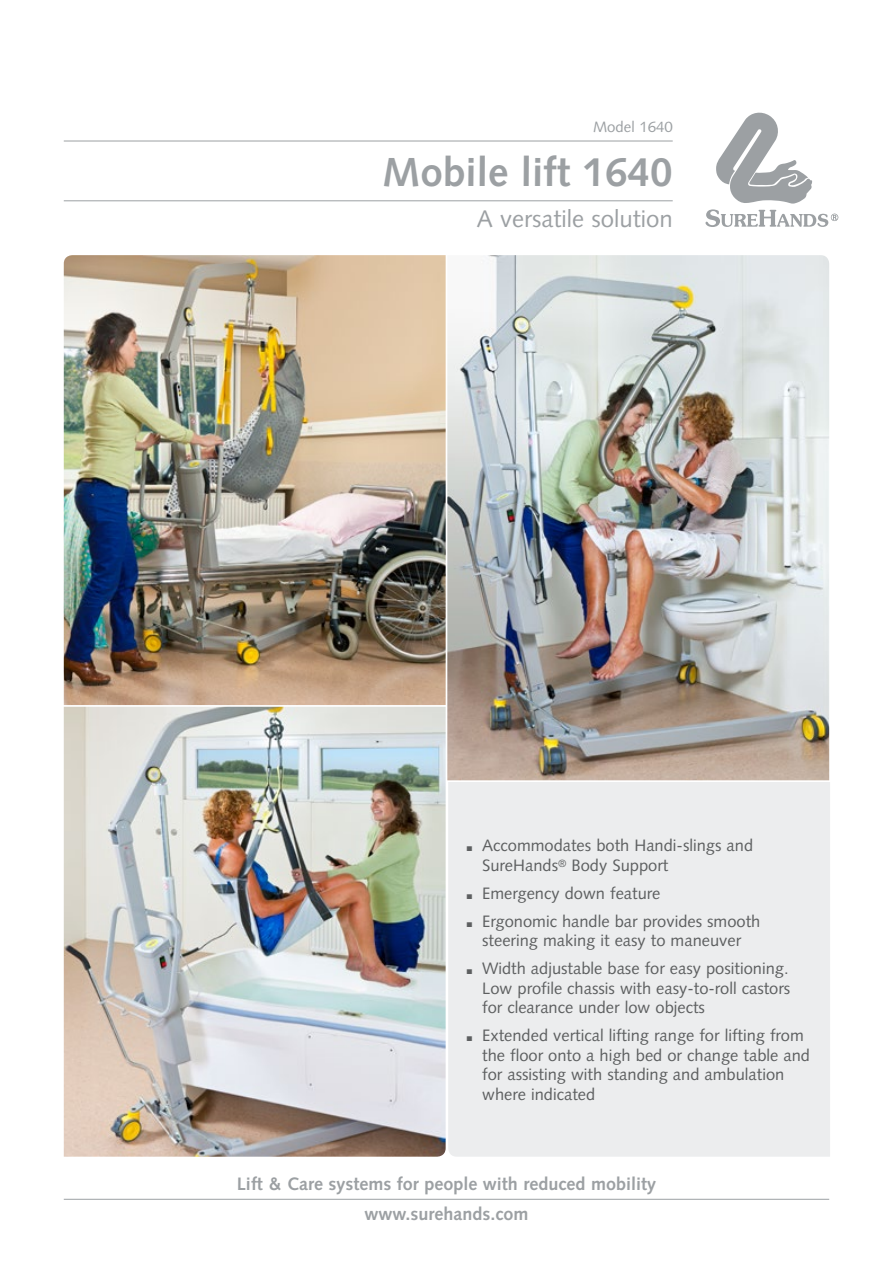
<style>
.page{position:relative;width:893px;height:1263px;background:#fff}
.page>*{position:absolute;margin:0;border:0;box-sizing:border-box;transform-origin:0 0}
.t1{font:700 40.5px "Syntax";color:#9ca0a3}
.t2{font:24px "Syntax";color:#9ca0a3}
.t3{font:700 18px/30px "Syntax";color:#9ca0a3;text-align:center}
.t4{font:16.5px/19.5px "Syntax";color:#5d5f60}
.t5{font:15px "Syntax";color:#9ca0a3}
.s1{font-weight:900;font-size:27px}
</style>
<div class="page">
<img style="left:447px;top:255px;width:382px;height:525px">
<img style="left:64px;top:255px;width:382px;height:450px">
<img style="left:64px;top:707px;width:382px;height:450px">
<hr style="left:64px;top:1199px;width:765px;height:1px;background:#9ca0a3">
<svg style="left:705px;top:113px;width:133px;height:114px"></svg>
<div style="left:448px;top:782px;width:382px;height:375px;background:#ecedee"></div>
<hr style="left:64px;top:141px;width:609px;height:1px;background:#9ca0a3">
<hr style="left:64px;top:200px;width:609px;height:1px;background:#9ca0a3">
<p class="t5" style="left:593px;top:118px;width:81px">Model 1640</p>
<h1 class="t1" style="left:382px;top:149px;width:292px">Mobile lift 1640</h1>
<h2 class="t2" style="left:477px;top:204px;width:198px">A versatile solution</h2>
<p class="t4" style="left:482px;top:836px;width:272px;text-indent:-17px"><span class="s1">.</span> Accommodates both Handi-slings and<br>SureHands<sup>®</sup> Body Support</p>
<p class="t4" style="left:465px;top:879px;width:297px;line-height:28px"><span class="s1">.</span> Emergency down feature<br><span class="s1">.</span> Ergonomic handle bar provides smooth</p>
<p class="t4" style="left:465px;top:926px;width:325px;line-height:28px;text-indent:17px">steering making it easy to maneuver<br><span class="s1">.</span> Width adjustable base for easy positioning.</p>
<p class="t4" style="left:482px;top:978px;width:310px">Low profile chassis with easy-to-roll castors for clearance under low objects</p>
<p class="t4" style="left:482px;top:1026px;width:329px;text-indent:-17px"><span class="s1">.</span> Extended vertical lifting range for lifting from the floor onto a high bed or change table and for assisting with standing and ambulation where indicated</p>
<p class="t3" style="left:237px;top:1169px;width:421px">Lift &amp; Care systems for people with reduced mobility www.surehands.com</p>
</div>
